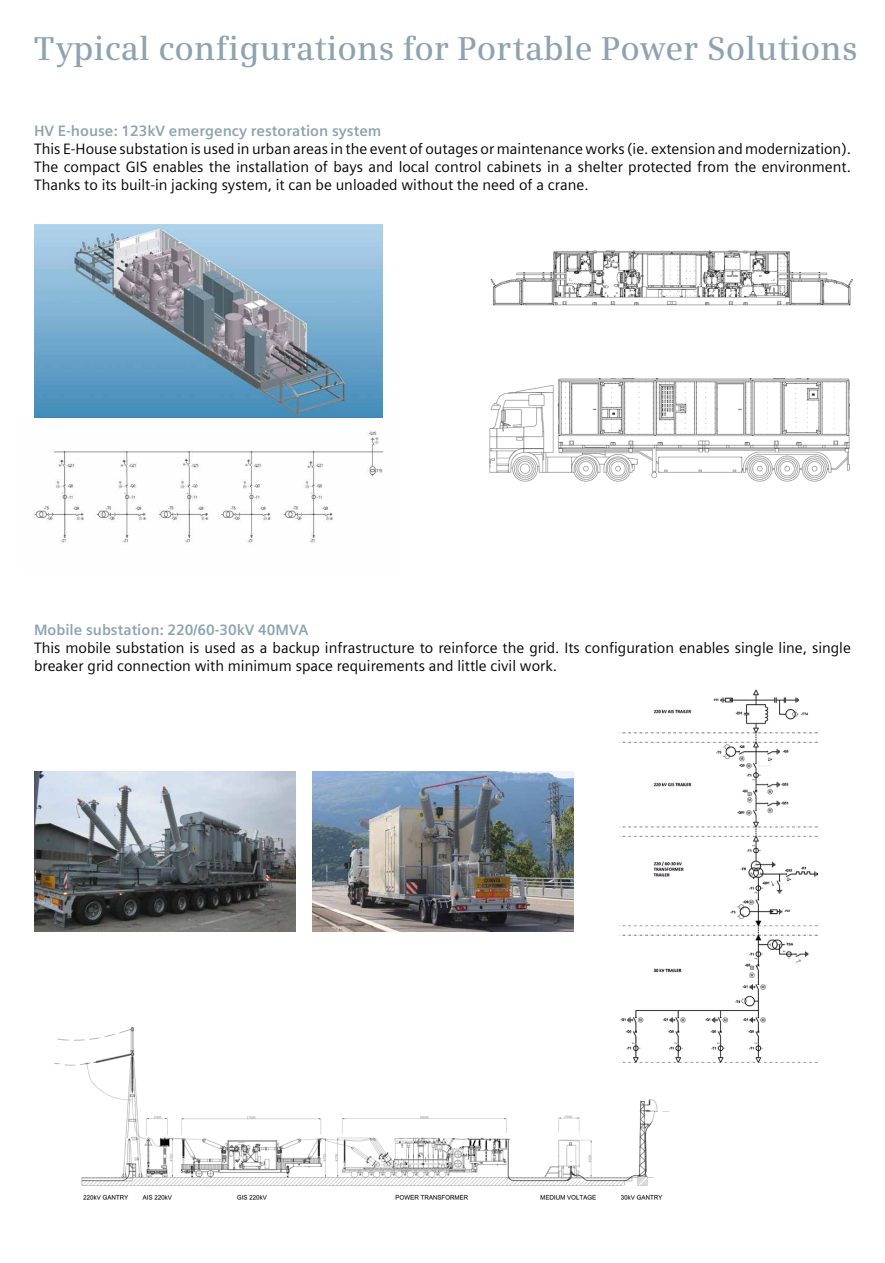
<style>
.page{position:relative;width:885px;height:1263px;background:#fff}
.page>*{position:absolute;margin:0;border:0;box-sizing:border-box;transform-origin:0 0}
.t1{font:600 33px "Siemens Serif";letter-spacing:.005em;color:#8da3b0}
.t2{font:15px/18px "Siemens Sans";color:#000;text-align:justify}
.t3{font:700 15px "Siemens Sans";color:#8da3b0}
</style>
<div class="page">
<img style="left:34px;top:225px;width:348px;height:193px">
<img style="left:34px;top:772px;width:261px;height:159px">
<img style="left:312px;top:772px;width:261px;height:159px">
<img style="left:54px;top:1026px;width:616px;height:174px">
<img style="left:490px;top:250px;width:363px;height:56px">
<img style="left:489px;top:378px;width:361px;height:104px">
<img style="left:34px;top:431px;width:350px;height:113px">
<div style="left:599px;top:678px;width:237px;height:395px;background:#fff"></div>
<img style="left:619px;top:689px;width:198px;height:373px">
<h1 class="t1" style="left:34px;top:29px;width:825px">Typical configurations for Portable Power Solutions</h1>
<p class="t3" style="left:34px;top:122px;width:349px">HV E-house: 123kV emergency restoration system</p>
<p class="t2" style="left:34px;top:140px;width:818px">This E-House substation is used in urban areas in the event of outages or maintenance works (ie. extension and modernization).<br>The compact GIS enables the installation of bays and local control cabinets in a shelter protected from the environment.<br>Thanks to its built-in jacking system, it can be unloaded without the need of a crane.</p>
<p class="t3" style="left:34px;top:621px;width:276px">Mobile substation: 220/60-30kV 40MVA</p>
<p class="t2" style="left:34px;top:639px;width:818px">This mobile substation is used as a backup infrastructure to reinforce the grid. Its configuration enables single line, single breaker grid connection with minimum space requirements and little civil work.</p>
</div>
